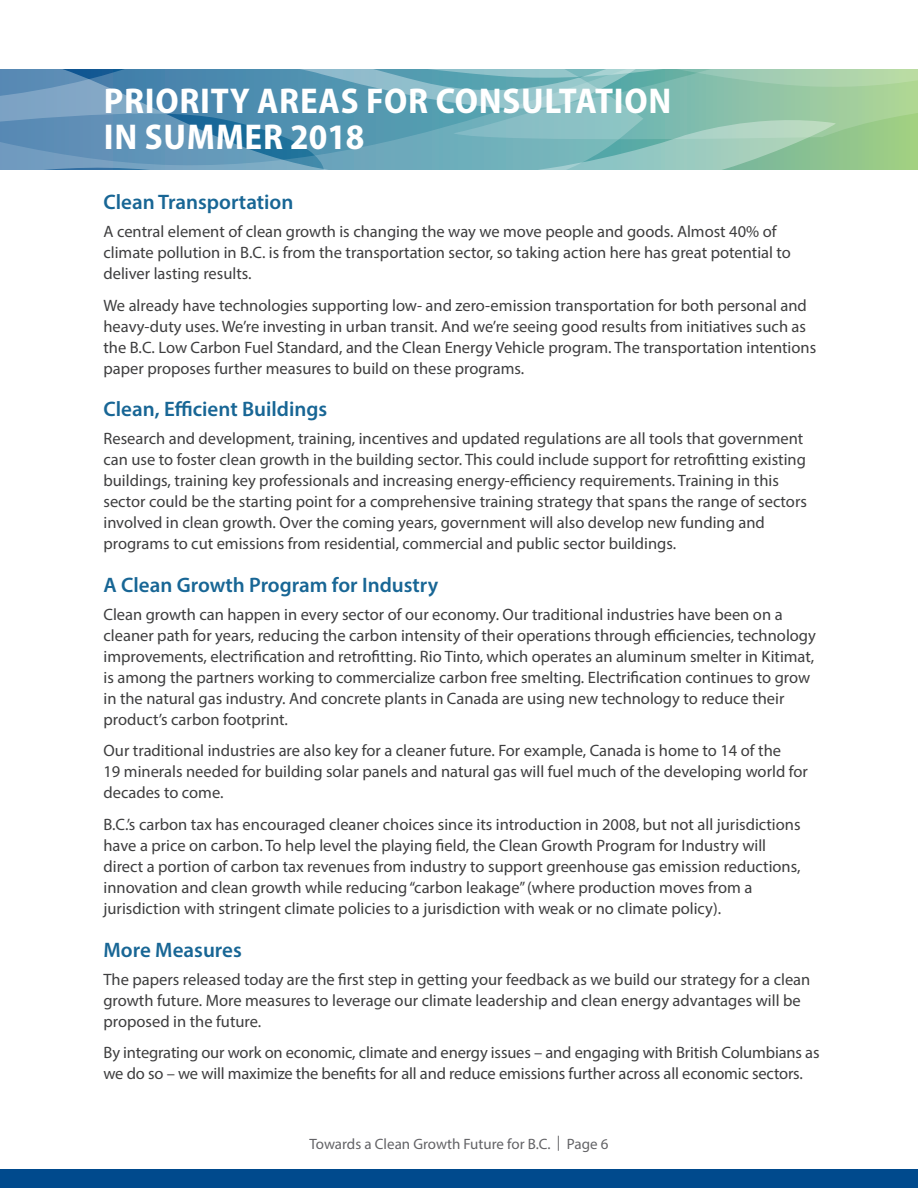
<style>
.page{position:relative;width:918px;height:1188px;background:#fff}
.page>*{position:absolute;margin:0;border:0;box-sizing:border-box;transform-origin:0 0}
.t1{font:700 semi-condensed 36px/36px "Myriad Pro";letter-spacing:.02em;color:#fff}
.t2{font:600 21px "Myriad Pro";color:#186695}
.t3{font:16.5px/21px "Myriad Pro";color:#3e3e3f}
.t4{font:15px "Myriad Pro";color:#636366}
</style>
<div class="page">
<div style="left:0;top:1169px;width:918px;height:19px;background:#004a8d"></div>
<svg style="left:0;top:139px;width:918px;height:30px;background:#75acb2"></svg>
<svg style="left:0;top:70px;width:918px;height:69px;background:#74abb2"></svg>
<h1 class="t1" style="left:104px;top:82px;width:569px">PRIORITY AREAS FOR CONSULTATION<br>IN SUMMER 2018</h1>
<p class="t2" style="left:104px;top:189px;width:192px">Clean Transportation</p>
<p class="t3" style="left:104px;top:220px;width:689px">A central element of clean growth is changing the way we move people and goods. Almost 40% of climate pollution in B.C. is from the transportation sector, so taking action here has great potential to deliver lasting results.</p>
<p class="t3" style="left:104px;top:294px;width:714px">We already have technologies supporting low- and zero-emission transportation for both personal and heavy-duty uses. We’re investing in urban transit. And we’re seeing good results from initiatives such as the B.C. Low Carbon Fuel Standard, and the Clean Energy Vehicle program. The transportation intentions paper proposes further measures to build on these programs.</p>
<p class="t2" style="left:104px;top:396px;width:225px">Clean, Efficient Buildings</p>
<p class="t3" style="left:104px;top:428px;width:705px">Research and development, training, incentives and updated regulations are all tools that government can use to foster clean growth in the building sector. This could include support for retrofitting existing buildings, training key professionals and increasing energy-efficiency requirements. Training in this sector could be the starting point for a comprehensive training strategy that spans the range of sectors involved in clean growth. Over the coming years, government will also develop new funding and programs to cut emissions from residential, commercial and public sector buildings.</p>
<p class="t2" style="left:104px;top:571px;width:336px">A Clean Growth Program for Industry</p>
<p class="t3" style="left:104px;top:603px;width:714px">Clean growth can happen in every sector of our economy. Our traditional industries have been on a cleaner path for years, reducing the carbon intensity of their operations through efficiencies, technology improvements, electrification and retrofitting. Rio Tinto, which operates an aluminum smelter in Kitimat, is among the partners working to commercialize carbon free smelting. Electrification continues to grow in the natural gas industry. And concrete plants in Canada are using new technology to reduce their product’s carbon footprint.</p>
<p class="t3" style="left:104px;top:740px;width:706px">Our traditional industries are also key for a cleaner future. For example, Canada is home to 14 of the<br>19 minerals needed for building solar panels and natural gas will fuel much of the developing world for decades to come.</p>
<p class="t3" style="left:104px;top:814px;width:699px">B.C.’s carbon tax has encouraged cleaner choices since its introduction in 2008, but not all jurisdictions have a price on carbon. To help level the playing field, the Clean Growth Program for Industry will direct a portion of carbon tax revenues from industry to support greenhouse gas emission reductions, innovation and clean growth while reducing “carbon leakage” (where production moves from a jurisdiction with stringent climate policies to a jurisdiction with weak or no climate policy).</p>
<p class="t2" style="left:104px;top:936px;width:140px">More Measures</p>
<p class="t3" style="left:104px;top:968px;width:708px">The papers released today are the first step in getting your feedback as we build our strategy for a clean growth future. More measures to leverage our climate leadership and clean energy advantages will be proposed in the future.</p>
<p class="t3" style="left:104px;top:1042px;width:718px">By integrating our work on economic, climate and energy issues – and engaging with British Columbians as we do so – we will maximize the benefits for all and reduce emissions further across all economic sectors.</p>
<p class="t4" style="left:309px;top:1134px;width:301px">Towards a Clean Growth Future for B.C. | Page 6</p>
</div>
